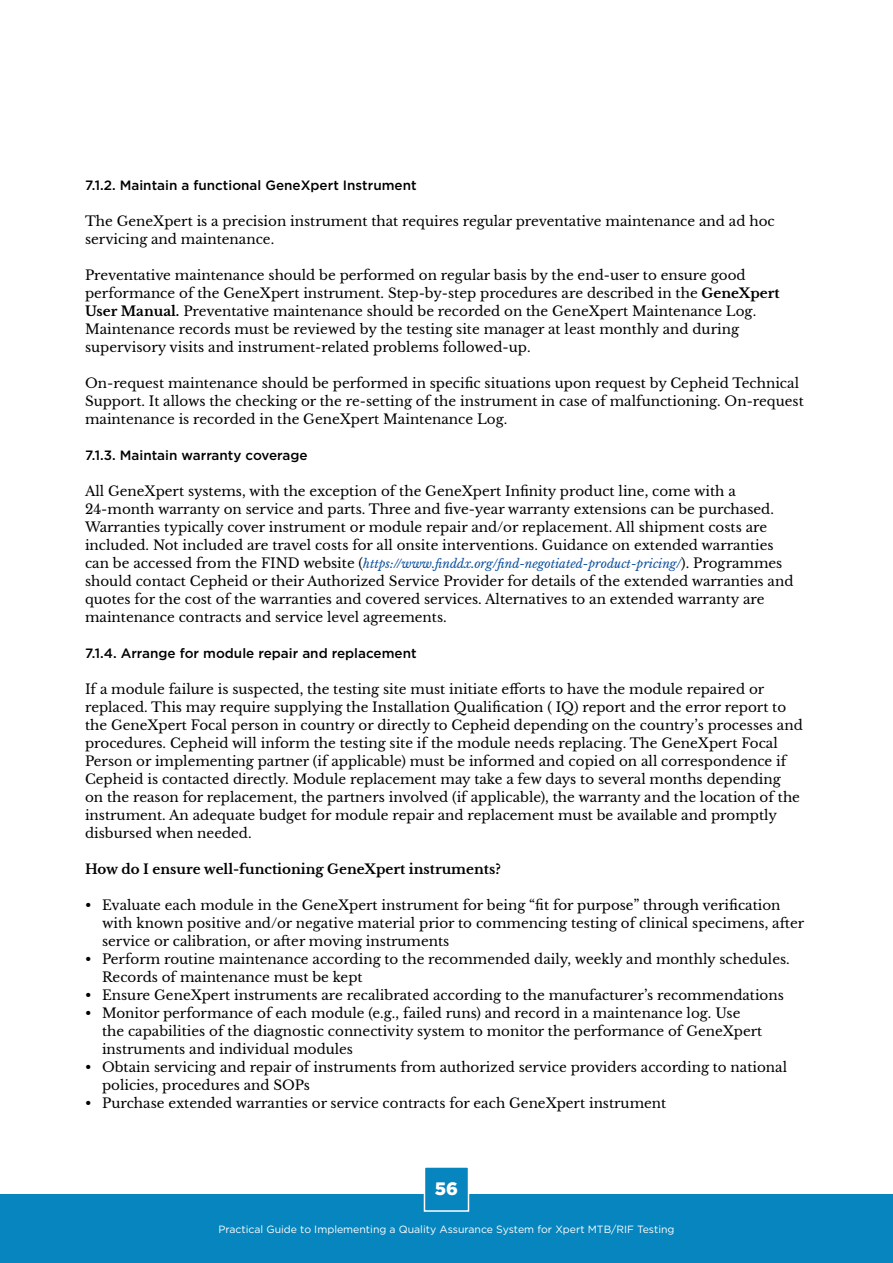
<style>
.page{position:relative;width:893px;height:1263px;background:#fff}
.page>*{position:absolute;margin:0;border:0;box-sizing:border-box;transform-origin:0 0}
.t1{font:900 18px "Gotham";color:#fff}
.t2{font:13.5px/18px "Libre Baskerville";color:#000}
.t3{font:500 13.5px "Gotham";color:#000}
.t4{font:700 13.5px "Libre Baskerville";color:#000}
.t5{font:italic 12px "Libre Baskerville";color:#0d52a0}
.t6{font:10.5px "Gotham";color:#fff}
.s1{font-weight:700}
.s2{font-style:normal;font-size:13.5px;color:#000}
</style>
<div class="page">
<div style="left:0;top:1195px;width:893px;height:68px;background:#0685be"></div>
<svg style="left:423px;top:1167px;width:47px;height:45px"></svg>
<p class="t3" style="left:85px;top:176px;width:333px">7.1.2. Maintain a functional GeneXpert Instrument</p>
<p class="t2" style="left:85px;top:212px;width:691px">The GeneXpert is a precision instrument that requires regular preventative maintenance and ad hoc servicing and maintenance.</p>
<p class="t2" style="left:85px;top:266px;width:696px">Preventative maintenance should be performed on regular basis by the end-user to ensure good performance of the GeneXpert instrument. Step-by-step procedures are described in the <span class="s1">GeneXpert User Manual.</span> Preventative maintenance should be recorded on the GeneXpert Maintenance Log.<br>Maintenance records must be reviewed by the testing site manager at least monthly and during supervisory visits and instrument-related problems followed-up.</p>
<p class="t2" style="left:85px;top:374px;width:720px">On-request maintenance should be performed in specific situations upon request by Cepheid Technical<br>Support. It allows the checking or the re-setting of the instrument in case of malfunctioning. On-request maintenance is recorded in the GeneXpert Maintenance Log.</p>
<p class="t3" style="left:85px;top:446px;width:224px">7.1.3. Maintain warranty coverage</p>
<p class="t2" style="left:85px;top:482px;width:690px">All GeneXpert systems, with the exception of the GeneXpert Infinity product line, come with a 24-month warranty on service and parts. Three and five-year warranty extensions can be purchased.<br>Warranties typically cover instrument or module repair and/or replacement. All shipment costs are included. Not included are travel costs for all onsite interventions. Guidance on extended warranties</p>
<p class="t5" style="left:85px;top:556px;width:699px"><span class="s2">can be accessed from the FIND website (</span>https://www.finddx.org/find-negotiated-product-pricing/<span class="s2">). Programmes</span></p>
<p class="t2" style="left:85px;top:572px;width:710px">should contact Cepheid or their Authorized Service Provider for details of the extended warranties and quotes for the cost of the warranties and covered services. Alternatives to an extended warranty are maintenance contracts and service level agreements.</p>
<p class="t3" style="left:85px;top:644px;width:333px">7.1.4. Arrange for module repair and replacement</p>
<p class="t2" style="left:85px;top:680px;width:719px">If a module failure is suspected, the testing site must initiate efforts to have the module repaired or replaced. This may require supplying the Installation Qualification ( IQ) report and the error report to the GeneXpert Focal person in country or directly to Cepheid depending on the country’s processes and procedures. Cepheid will inform the testing site if the module needs replacing. The GeneXpert Focal Person or implementing partner (if applicable) must be informed and copied on all correspondence if Cepheid is contacted directly. Module replacement may take a few days to several months depending<br>on the reason for replacement, the partners involved (if applicable), the warranty and the location of the instrument. An adequate budget for module repair and replacement must be available and promptly disbursed when needed.</p>
<p class="t4" style="left:85px;top:861px;width:417px">How do I ensure well-functioning GeneXpert instruments?</p>
<p class="t2" style="left:102px;top:896px;width:704px;text-indent:-17px">• Evaluate each module in the GeneXpert instrument for being “fit for purpose” through verification with known positive and/or negative material prior to commencing testing of clinical specimens, after service or calibration, or after moving instruments</p>
<p class="t2" style="left:102px;top:950px;width:689px;text-indent:-17px">• Perform routine maintenance according to the recommended daily, weekly and monthly schedules.<br>Records of maintenance must be kept</p>
<p class="t2" style="left:85px;top:986px;width:700px">• Ensure GeneXpert instruments are recalibrated according to the manufacturer’s recommendations</p>
<p class="t2" style="left:102px;top:1004px;width:662px;text-indent:-17px">• Monitor performance of each module (e.g., failed runs) and record in a maintenance log. Use the capabilities of the diagnostic connectivity system to monitor the performance of GeneXpert instruments and individual modules</p>
<p class="t2" style="left:102px;top:1058px;width:686px;text-indent:-17px">• Obtain servicing and repair of instruments from authorized service providers according to national policies, procedures and SOPs</p>
<p class="t2" style="left:85px;top:1094px;width:583px">• Purchase extended warranties or service contracts for each GeneXpert instrument</p>
<h1 class="t1" style="left:435px;top:1176px;width:25px">56</h1>
<p class="t6" style="left:218px;top:1223px;width:458px">Practical Guide to Implementing a Quality Assurance System for Xpert MTB/RIF Testing</p>
</div>
